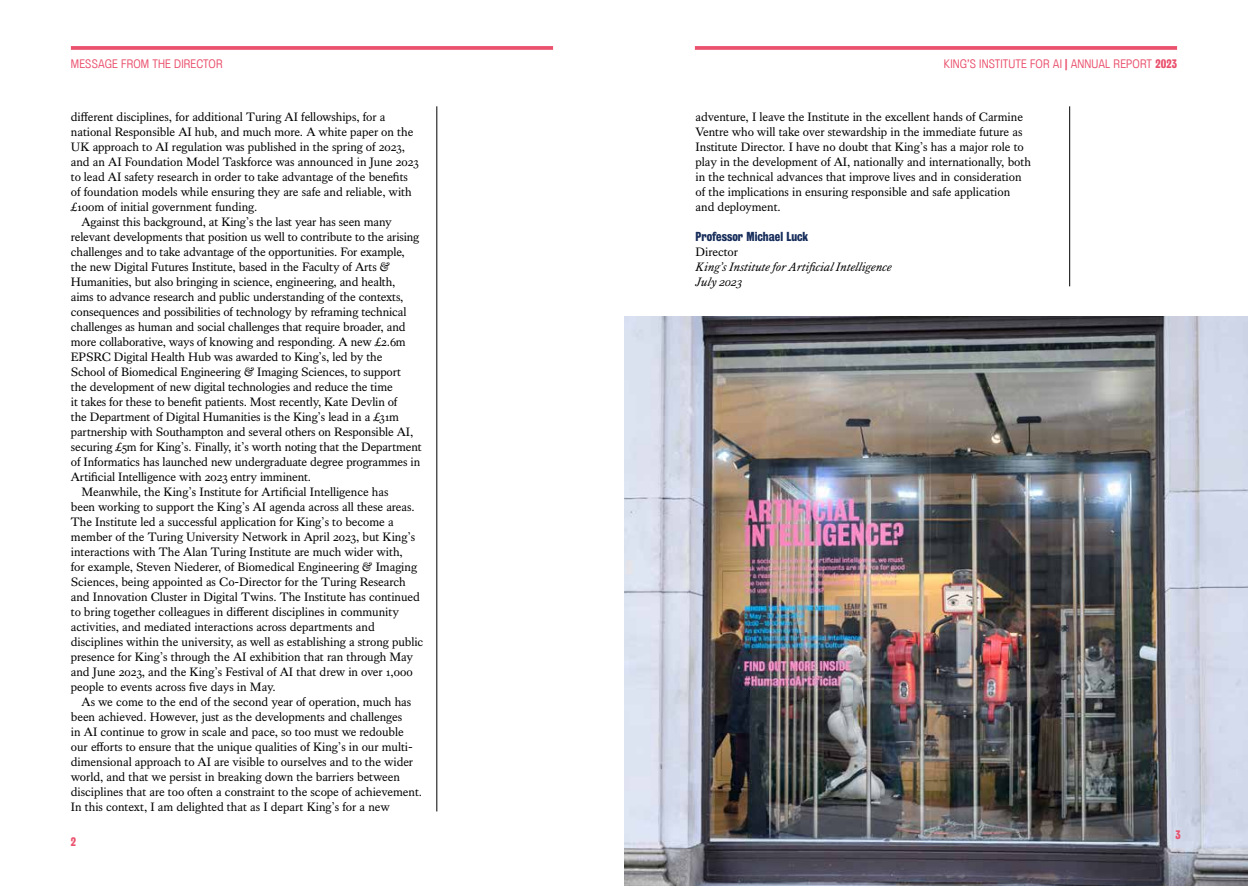
<style>
.page{position:relative;width:1248px;height:886px;background:#fff}
.page>*{position:absolute;margin:0;border:0;box-sizing:border-box;transform-origin:0 0}
.t1{font:12.5px/15px "Kings Caslon Text";letter-spacing:-.005em;color:#000}
.t2{font:italic 12.5px/15px "Kings Caslon Text";letter-spacing:-.005em;color:#000}
.t3{font:11.88px "Kings Bureau Grot Three Seven";color:#172d5b}
.t4{font:11.25px "Kings Bureau Grot Five One";letter-spacing:.01em;color:#ea516d}
.t5{font:11.25px "Kings Bureau Grot Three Seven";color:#ea516d}
.s1{font-size:11.88px}
.s2{font-family:"Kings Bureau Grot Three Seven"}
</style>
<div class="page">
<svg style="left:694px;top:46px;width:482px;height:4px;background:#eb5b75"></svg>
<svg style="left:71px;top:46px;width:482px;height:4px;background:#eb5b75"></svg>
<img style="left:624px;top:316px;width:623px;height:570px">
<hr style="left:436px;top:106px;width:1px;height:705px;background:#000">
<hr style="left:1069px;top:106px;width:1px;height:180px;background:#000">
<p class="t4" style="left:71px;top:58px;width:153px">MESSAGE FROM THE DIRECTOR</p>
<p class="t1" style="left:71px;top:110px;width:316px">different disciplines, for additional Turing AI fellowships, for a</p>
<p class="t1" style="left:71px;top:125px;width:344px">national Responsible AI hub, and much more. A white paper on the</p>
<p class="t1" style="left:71px;top:140px;width:335px">UK approach to AI regulation was published in the spring of <span class="s1">2023</span>,</p>
<p class="t1" style="left:71px;top:155px;width:349px">and an AI Foundation Model Taskforce was announced in June <span class="s1">2023</span></p>
<p class="t1" style="left:71px;top:170px;width:338px">to lead AI safety research in order to take advantage of the benefits</p>
<p class="t1" style="left:71px;top:185px;width:342px">of foundation models while ensuring they are safe and reliable, with</p>
<p class="t1" style="left:71px;top:200px;width:188px">£<span class="s1">100</span>m of initial government funding.</p>
<p class="t1" style="left:81px;top:215px;width:312px">Against this background, at King’s the last year has seen many</p>
<p class="t1" style="left:71px;top:230px;width:350px">relevant developments that position us well to contribute to the arising</p>
<p class="t1" style="left:71px;top:245px;width:335px">challenges and to take advantage of the opportunities. For example,</p>
<p class="t1" style="left:71px;top:260px;width:321px">the new Digital Futures Institute, based in the Faculty of Arts &amp;</p>
<p class="t1" style="left:71px;top:275px;width:326px">Humanities, but also bringing in science, engineering, and health,</p>
<p class="t1" style="left:71px;top:290px;width:334px">aims to advance research and public understanding of the contexts,</p>
<p class="t1" style="left:71px;top:305px;width:337px">consequences and possibilities of technology by reframing technical</p>
<p class="t1" style="left:71px;top:320px;width:336px">challenges as human and social challenges that require broader, and</p>
<p class="t1" style="left:71px;top:335px;width:336px">more collaborative, ways of knowing and responding. A new £<span class="s1">2</span>.<span class="s1">6</span>m</p>
<p class="t1" style="left:71px;top:350px;width:313px">EPSRC Digital Health Hub was awarded to King’s, led by the</p>
<p class="t1" style="left:71px;top:365px;width:332px">School of Biomedical Engineering &amp; Imaging Sciences, to support</p>
<p class="t1" style="left:71px;top:380px;width:323px">the development of new digital technologies and reduce the time</p>
<p class="t1" style="left:71px;top:395px;width:328px">it takes for these to benefit patients. Most recently, Kate Devlin of</p>
<p class="t1" style="left:71px;top:410px;width:329px">the Department of Digital Humanities is the King’s lead in a £<span class="s1">31</span>m</p>
<p class="t1" style="left:71px;top:425px;width:344px">partnership with Southampton and several others on Responsible AI,</p>
<p class="t1" style="left:71px;top:440px;width:352px">securing £<span class="s1">5</span>m for King’s. Finally, it’s worth noting that the Department</p>
<p class="t1" style="left:71px;top:455px;width:351px">of Informatics has launched new undergraduate degree programmes in</p>
<p class="t1" style="left:71px;top:470px;width:242px">Artificial Intelligence with <span class="s1">2023</span> entry imminent.</p>
<p class="t1" style="left:81px;top:485px;width:308px">Meanwhile, the King’s Institute for Artificial Intelligence has</p>
<p class="t1" style="left:71px;top:500px;width:345px">been working to support the King’s AI agenda across all these areas.</p>
<p class="t1" style="left:71px;top:515px;width:324px">The Institute led a successful application for King’s to become a</p>
<p class="t1" style="left:71px;top:530px;width:346px">member of the Turing University Network in April <span class="s1">2023</span>, but King’s</p>
<p class="t1" style="left:71px;top:545px;width:333px">interactions with The Alan Turing Institute are much wider with,</p>
<p class="t1" style="left:71px;top:560px;width:347px">for example, Steven Niederer, of Biomedical Engineering &amp; Imaging</p>
<p class="t1" style="left:71px;top:575px;width:336px">Sciences, being appointed as Co-Director for the Turing Research</p>
<p class="t1" style="left:71px;top:590px;width:350px">and Innovation Cluster in Digital Twins. The Institute has continued</p>
<p class="t1" style="left:71px;top:605px;width:329px">to bring together colleagues in different disciplines in community</p>
<p class="t1" style="left:71px;top:620px;width:305px">activities, and mediated interactions across departments and</p>
<p class="t1" style="left:71px;top:635px;width:354px">disciplines within the university, as well as establishing a strong public</p>
<p class="t1" style="left:71px;top:650px;width:344px">presence for King’s through the AI exhibition that ran through May</p>
<p class="t1" style="left:71px;top:665px;width:343px">and June <span class="s1">2023</span>, and the King’s Festival of AI that drew in over <span class="s1">1</span>,<span class="s1">000</span></p>
<p class="t1" style="left:71px;top:680px;width:206px">people to events across five days in May.</p>
<p class="t1" style="left:81px;top:695px;width:331px">As we come to the end of the second year of operation, much has</p>
<p class="t1" style="left:71px;top:710px;width:333px">been achieved. However, just as the developments and challenges</p>
<p class="t1" style="left:71px;top:725px;width:334px">in AI continue to grow in scale and pace, so too must we redouble</p>
<p class="t1" style="left:71px;top:740px;width:343px">our efforts to ensure that the unique qualities of King’s in our multi-</p>
<p class="t1" style="left:71px;top:755px;width:344px">dimensional approach to AI are visible to ourselves and to the wider</p>
<p class="t1" style="left:71px;top:770px;width:330px">world, and that we persist in breaking down the barriers between</p>
<p class="t1" style="left:71px;top:785px;width:353px">disciplines that are too often a constraint to the scope of achievement.</p>
<p class="t1" style="left:71px;top:800px;width:320px">In this context, I am delighted that as I depart King’s for a new</p>
<p class="t4" style="left:943px;top:58px;width:235px">KING’S INSTITUTE FOR AI <span class="s2">|</span> ANNUAL REPORT <span class="s2">2023</span></p>
<p class="t1" style="left:695px;top:110px;width:337px">adventure, I leave the Institute in the excellent hands of Carmine Ventre who will take over stewardship in the immediate future as Institute Director. I have no doubt that King’s has a major role to play in the development of AI, nationally and internationally, both in the technical advances that improve lives and in consideration of the implications in ensuring responsible and safe application and deployment.</p>
<p class="t3" style="left:695px;top:230px;width:114px">Professor Michael Luck</p>
<p class="t1" style="left:695px;top:245px;width:44px">Director</p>
<p class="t2" style="left:695px;top:260px;width:197px">King’s Institute for Artificial Intelligence<br>July <span class="s1">2023</span></p>
<p class="t5" style="left:1175px;top:828px;width:7px">3</p>
<p class="t5" style="left:71px;top:835px;width:7px">2</p>
<p class="t5" style="left:1171px;top:835px;width:7px">3</p>
</div>
